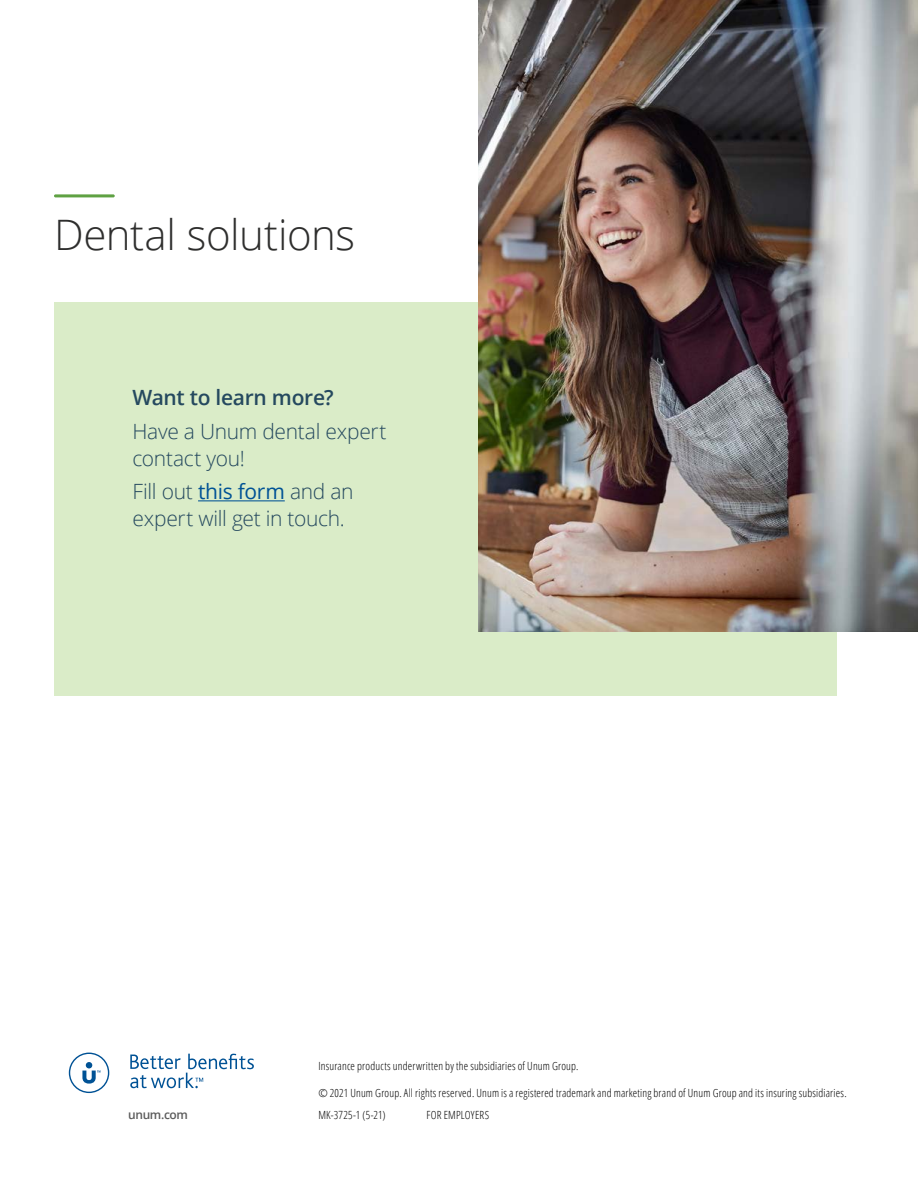
<style>
.page{position:relative;width:918px;height:1188px;background:#fff}
.page>*{position:absolute;margin:0;border:0;box-sizing:border-box;transform-origin:0 0}
.t1{font:300 42px "Open Sans";letter-spacing:-.01em;color:#2e2e2d}
.Body_Copy_1{font:300 21px/27px "Open Sans";letter-spacing:-.015em;color:#25495f}
.t2{font:600 21px "Open Sans";letter-spacing:-.015em;color:#25495f}
.t3{font:600 12px "Open Sans";letter-spacing:-.03em;color:#5c5c5c}
.t4{font:300 11.25px "Open Sans Condensed";letter-spacing:.015em;color:#000}
.s1{font-weight:400;color:#005295}
</style>
<div class="page">
<div style="left:54px;top:302px;width:783px;height:394px;background:#daecc8"></div>
<svg style="left:69px;top:1053px;width:40px;height:40px"></svg>
<svg style="left:130px;top:1054px;width:124px;height:34px"></svg>
<hr style="left:54px;top:194px;width:61px;height:3px;background:#5fa143;border-radius:2px">
<img style="left:478px;top:0;width:440px;height:632px">
<hr style="left:198px;top:500px;width:87px;height:1px;background:#005295">
<p class="t1" style="left:54px;top:206px;width:303px">Dental solutions</p>
<p class="t2" style="left:133px;top:383px;width:203px">Want to learn more?</p>
<p class="Body_Copy_1" style="left:133px;top:417px;width:255px">Have a Unum dental expert contact you!</p>
<p class="Body_Copy_1" style="left:133px;top:478px;width:223px">Fill out <span class="s1">this form</span> and an expert will get in touch.</p>
<p class="t4" style="left:318px;top:1058px;width:262px">Insurance products underwritten by the subsidiaries of Unum Group.</p>
<p class="t4" style="left:318px;top:1086px;width:530px">© 2021 Unum Group. All rights reserved. Unum is a registered trademark and marketing brand of Unum Group and its insuring subsidiaries.</p>
<p class="t3" style="left:128px;top:1107px;width:61px">unum.com</p>
<p class="t4" style="left:318px;top:1107px;width:69px">MK-3725-1 (5-21)</p>
<p class="t4" style="left:426px;top:1107px;width:64px">FOR EMPLOYERS</p>
</div>
